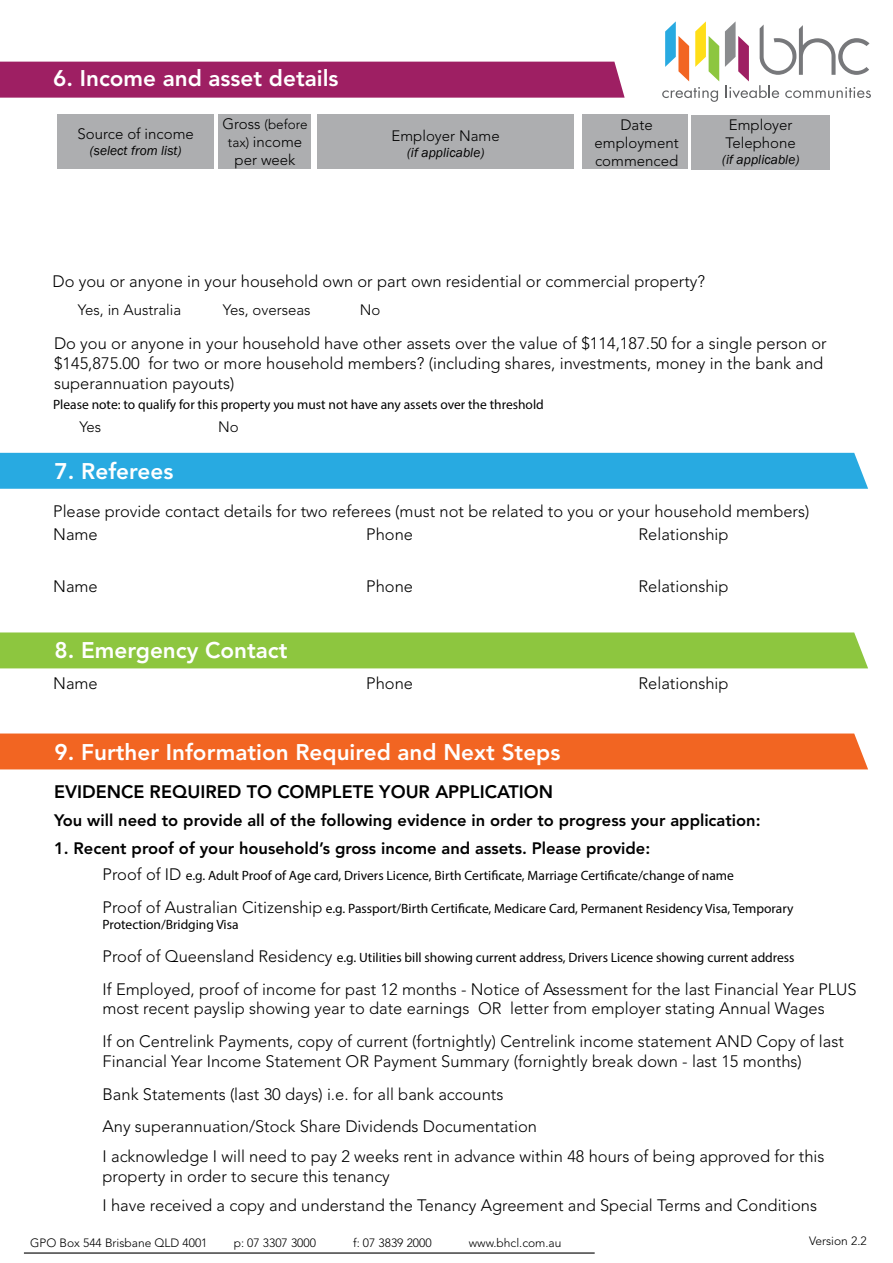
<style>
.page{position:relative;width:893px;height:1263px;background:#fff}
.page>*{position:absolute;margin:0;border:0;box-sizing:border-box;transform-origin:0 0}
.t1{font:800 22.5px "Avenir LT Pro";color:#fff}
.t2{font:800 18px "Avenir LT Pro";color:#000}
.t3{font:300 16.5px/19.8px "Avenir LT Pro";color:#000}
.t4{font:800 16.5px "Avenir LT Pro";color:#000}
.t5{font:300 15px/18px "Avenir LT Pro";color:#000;text-align:center}
.t6{font:13.5px/16.2px "Myriad Pro";color:#000}
.t7{font:italic 13.5px "Franklin Gothic";color:#000}
.t8{font:300 13.5px "Avenir LT Pro";color:#000}
.t9{font:300 12px "Avenir LT Pro";color:#000}
.s1{font-size:15px}
.s2{font-size:13.5px}
.s3{font-family:"Avenir LT Pro";font-weight:300;font-size:16.5px}
</style>
<div class="page">
<svg style="left:662px;top:87px;width:56px;height:15px"></svg>
<svg style="left:665px;top:21px;width:24px;height:60px"></svg>
<svg style="left:695px;top:21px;width:24px;height:60px"></svg>
<svg style="left:725px;top:21px;width:146px;height:77px"></svg>
<hr style="left:24px;top:1252px;width:571px;height:1px;background:#000">
<div style="left:0;top:62px;width:625px;height:36px;background:#9e1f63"></div>
<div style="left:57px;top:115px;width:157px;height:54px;background:#adaeb0"></div>
<div style="left:218px;top:115px;width:93px;height:54px;background:#adaeb0"></div>
<div style="left:317px;top:115px;width:257px;height:54px;background:#adaeb0"></div>
<div style="left:691px;top:115px;width:139px;height:54px;background:#adaeb0"></div>
<div style="left:582px;top:115px;width:106px;height:54px;background:#adaeb0"></div>
<div style="left:0;top:733px;width:868px;height:36px;background:#f26522"></div>
<div style="left:0;top:453px;width:868px;height:36px;background:#28aae1"></div>
<div style="left:0;top:632px;width:868px;height:36px;background:#8dc63f"></div>
<h1 class="t1" style="left:53px;top:65px;width:287px">6. Income and asset details</h1>
<p class="t5" style="left:78px;top:125px;width:118px">Source of income</p>
<p class="t7" style="left:90px;top:142px;width:93px">(select from list)</p>
<p class="t8" style="left:223px;top:116px;width:87px"><span class="s1">Gross</span> (before</p>
<p class="t5" style="left:228px;top:133px;width:76px"><span class="s2">tax)</span> income per week</p>
<p class="t5" style="left:392px;top:127px;width:110px">Employer Name</p>
<p class="t7" style="left:407px;top:144px;width:79px">(if applicable)</p>
<p class="t5" style="left:594px;top:116px;width:86px">Date employment commenced</p>
<p class="t5" style="left:726px;top:116px;width:72px;text-align:left">Employer<br>Telephone</p>
<p class="t7" style="left:722px;top:151px;width:79px">(if applicable)</p>
<p class="t3" style="left:52px;top:271px;width:654px">Do you or anyone in your household own or part own residential or commercial property?</p>
<p class="t5" style="left:78px;top:300px;width:105px">Yes, in Australia</p>
<p class="t5" style="left:223px;top:300px;width:89px">Yes, overseas</p>
<p class="t5" style="left:360px;top:301px;width:22px">No</p>
<p class="t3" style="left:54px;top:333px;width:774px">Do you or anyone in your household have other assets over the value of $114,187.50 for a single person or $145,875.00 for two or more household members? (including shares, investments, money in the bank and superannuation payouts)</p>
<p class="t6" style="left:53px;top:396px;width:492px">Please note: to qualify for this property you must not have any assets over the threshold</p>
<p class="t5" style="left:79px;top:418px;width:23px">Yes</p>
<h1 class="t1" style="left:55px;top:458px;width:120px">7. Referees</h1>
<p class="t5" style="left:218px;top:418px;width:22px">No</p>
<p class="t3" style="left:53px;top:501px;width:758px">Please provide contact details for two referees (must not be related to you or your household members)</p>
<p class="t3" style="left:53px;top:525px;width:46px">Name</p>
<p class="t3" style="left:53px;top:576px;width:46px">Name</p>
<h1 class="t1" style="left:55px;top:637px;width:234px">8. Emergency Contact</h1>
<p class="t3" style="left:53px;top:674px;width:46px">Name</p>
<p class="t3" style="left:366px;top:525px;width:48px">Phone</p>
<p class="t3" style="left:366px;top:576px;width:48px">Phone</p>
<p class="t3" style="left:366px;top:674px;width:48px">Phone</p>
<h1 class="t1" style="left:55px;top:739px;width:507px">9. Further Information Required and Next Steps</h1>
<p class="t3" style="left:638px;top:525px;width:92px">Relationship</p>
<p class="t3" style="left:638px;top:576px;width:92px">Relationship</p>
<p class="t3" style="left:638px;top:674px;width:92px">Relationship</p>
<p class="t2" style="left:54px;top:781px;width:500px">EVIDENCE REQUIRED TO COMPLETE YOUR APPLICATION</p>
<p class="t4" style="left:54px;top:811px;width:708px">You will need to provide all of the following evidence in order to progress your application:</p>
<p class="t4" style="left:54px;top:839px;width:598px">1. Recent proof of your household’s gross income and assets. Please provide:</p>
<p class="t6" style="left:103px;top:868px;width:633px"><span class="s3">Proof of ID</span> e.g. Adult Proof of Age card, Drivers Licence, Birth Certificate, Marriage Certificate/change of name</p>
<p class="t6" style="left:103px;top:900px;width:692px"><span class="s3">Proof of Australian Citizenship</span> e.g. Passport/Birth Certificate, Medicare Card, Permanent Residency Visa, Temporary<br>Protection/Bridging Visa</p>
<p class="t6" style="left:103px;top:949px;width:694px"><span class="s3">Proof of Queensland Residency</span> e.g. Utilities bill showing current address, Drivers Licence showing current address</p>
<p class="t3" style="left:103px;top:979px;width:756px">If Employed, proof of income for past 12 months - Notice of Assessment for the last Financial Year PLUS most recent payslip showing year to date earnings OR letter from employer stating Annual Wages</p>
<p class="t3" style="left:103px;top:1031px;width:743px">If on Centrelink Payments, copy of current (fortnightly) Centrelink income statement AND Copy of last<br>Financial Year Income Statement OR Payment Summary (fornightly break down - last 15 months)</p>
<p class="t3" style="left:103px;top:1077px;width:436px;line-height:32.7px">Bank Statements (last 30 days) i.e. for all bank accounts<br>Any superannuation/Stock Share Dividends Documentation</p>
<p class="t3" style="left:103px;top:1147px;width:723px">I acknowledge I will need to pay 2 weeks rent in advance within 48 hours of being approved for this property in order to secure this tenancy</p>
<p class="t3" style="left:103px;top:1196px;width:716px">I have received a copy and understand the Tenancy Agreement and Special Terms and Conditions</p>
<p class="t9" style="left:30px;top:1235px;width:179px">GPO Box 544 Brisbane QLD 4001</p>
<p class="t9" style="left:234px;top:1235px;width:84px">p: 07 3307 3000</p>
<p class="t9" style="left:353px;top:1235px;width:80px">f: 07 3839 2000</p>
<p class="t9" style="left:469px;top:1235px;width:94px">www.bhcl.com.au</p>
<p class="t9" style="left:809px;top:1233px;width:59px">Version 2.2</p>
</div>
